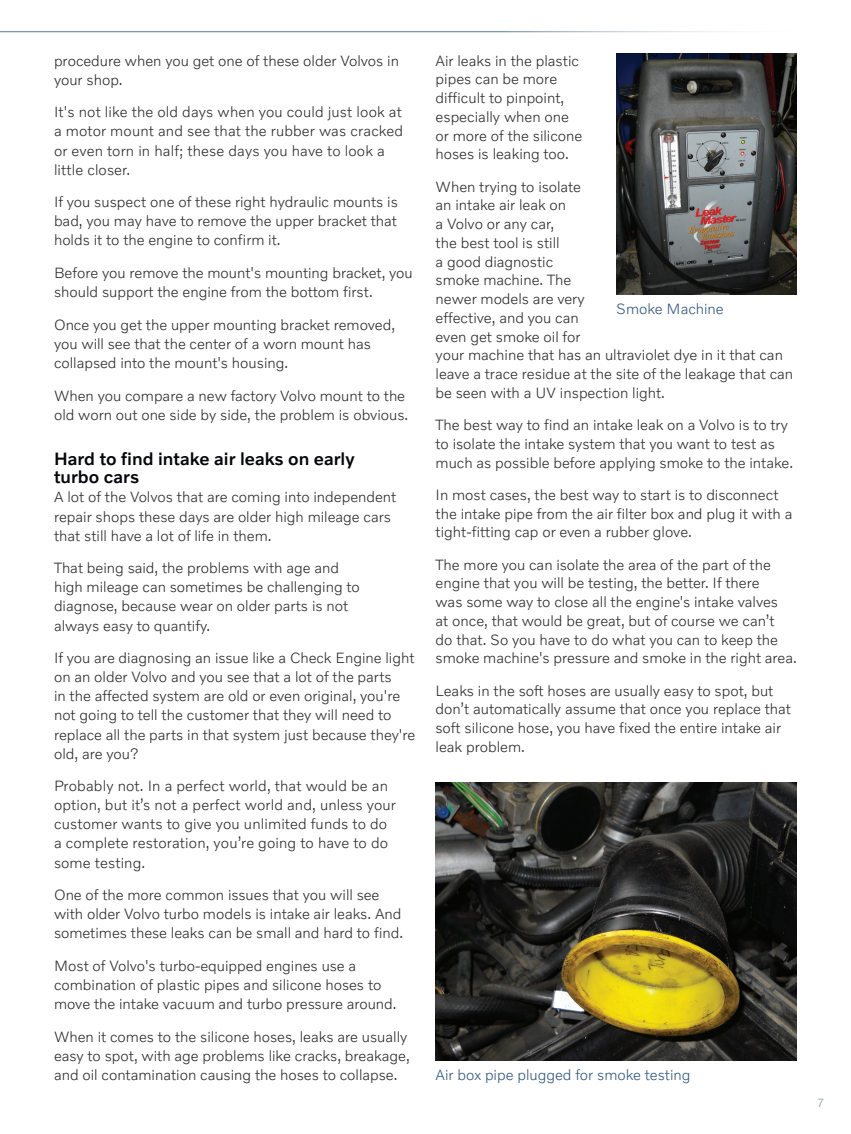
<style>
.page{position:relative;width:851px;height:1134px;background:#fff}
.page>*{position:absolute;margin:0;border:0;box-sizing:border-box;transform-origin:0 0}
.Chapter_Title{font:500 18px/18.3px "Volvo Novum";color:#05060a}
.Body_Copy__Legal{font:300 15px/19px "Volvo Novum";color:#2e2b2c}
.t1{font:300 15px "Volvo Novum";color:#34577e}
.t2{font:300 12px "Volvo Novum";color:#8396ad}
</style>
<div class="page">
<img style="left:616px;top:54px;width:180px;height:241px">
<img style="left:435px;top:782px;width:361px;height:279px">
<hr style="left:0;top:31px;width:824px;height:1px;background:#8396ad">
<p class="Body_Copy__Legal" style="left:54px;top:50px;width:346px">procedure when you get one of these older Volvos in your shop.</p>
<p class="Body_Copy__Legal" style="left:54px;top:102px;width:350px">It's not like the old days when you could just look at a motor mount and see that the rubber was cracked or even torn in half; these days you have to look a little closer.</p>
<p class="Body_Copy__Legal" style="left:54px;top:192px;width:345px;text-align:justify">If you suspect one of these right hydraulic mounts is bad, you may have to remove the upper bracket that holds it to the engine to confirm it.</p>
<p class="Body_Copy__Legal" style="left:54px;top:263px;width:360px">Before you remove the mount's mounting bracket, you should support the engine from the bottom first.</p>
<p class="Body_Copy__Legal" style="left:54px;top:315px;width:342px">Once you get the upper mounting bracket removed, you will see that the center of a worn mount has collapsed into the mount's housing.</p>
<p class="Body_Copy__Legal" style="left:54px;top:385px;width:356px">When you compare a new factory Volvo mount to the old worn out one side by side, the problem is obvious.</p>
<h2 class="Chapter_Title" style="left:54px;top:449px;width:302px">Hard to find intake air leaks on early turbo cars</h2>
<p class="Body_Copy__Legal" style="left:54px;top:487px;width:344px">A lot of the Volvos that are coming into independent repair shops these days are older high mileage cars that still have a lot of life in them.</p>
<p class="Body_Copy__Legal" style="left:54px;top:558px;width:307px">That being said, the problems with age and high mileage can sometimes be challenging to diagnose, because wear on older parts is not always easy to quantify.</p>
<p class="Body_Copy__Legal" style="left:54px;top:648px;width:363px">If you are diagnosing an issue like a Check Engine light on an older Volvo and you see that a lot of the parts<br>in the affected system are old or even original, you're not going to tell the customer that they will need to replace all the parts in that system just because they're old, are you?</p>
<p class="Body_Copy__Legal" style="left:54px;top:776px;width:343px">Probably not. In a perfect world, that would be an option, but it’s not a perfect world and, unless your customer wants to give you unlimited funds to do a complete restoration, you’re going to have to do some testing.</p>
<p class="Body_Copy__Legal" style="left:54px;top:885px;width:350px">One of the more common issues that you will see with older Volvo turbo models is intake air leaks. And sometimes these leaks can be small and hard to find.</p>
<p class="Body_Copy__Legal" style="left:54px;top:956px;width:344px">Most of Volvo's turbo-equipped engines use a combination of plastic pipes and silicone hoses to move the intake vacuum and turbo pressure around.</p>
<p class="Body_Copy__Legal" style="left:54px;top:1027px;width:357px">When it comes to the silicone hoses, leaks are usually easy to spot, with age problems like cracks, breakage, and oil contamination causing the hoses to collapse.</p>
<p class="Body_Copy__Legal" style="left:435px;top:51px;width:148px">Air leaks in the plastic pipes can be more difficult to pinpoint, especially when one or more of the silicone hoses is leaking too.</p>
<p class="Body_Copy__Legal" style="left:435px;top:177px;width:359px">When trying to isolate<br>an intake air leak on<br>a Volvo or any car,<br>the best tool is still<br>a good diagnostic<br>smoke machine. The<br>newer models are very<br>effective, and you can<br>even get smoke oil for<br>your machine that has an ultraviolet dye in it that can leave a trace residue at the site of the leakage that can be seen with a UV inspection light.</p>
<p class="Body_Copy__Legal" style="left:435px;top:415px;width:359px">The best way to find an intake leak on a Volvo is to try to isolate the intake system that you want to test as much as possible before applying smoke to the intake.</p>
<p class="Body_Copy__Legal" style="left:435px;top:485px;width:358px">In most cases, the best way to start is to disconnect the intake pipe from the air filter box and plug it with a tight-fitting cap or even a rubber glove.</p>
<p class="Body_Copy__Legal" style="left:435px;top:555px;width:363px">The more you can isolate the area of the part of the engine that you will be testing, the better. If there<br>was some way to close all the engine's intake valves<br>at once, that would be great, but of course we can’t<br>do that. So you have to do what you can to keep the smoke machine's pressure and smoke in the right area.</p>
<p class="Body_Copy__Legal" style="left:435px;top:681px;width:357px">Leaks in the soft hoses are usually easy to spot, but don’t automatically assume that once you replace that soft silicone hose, you have fixed the entire intake air leak problem.</p>
<p class="t1" style="left:616px;top:299px;width:109px">Smoke Machine</p>
<p class="t1" style="left:435px;top:1065px;width:256px">Air box pipe plugged for smoke testing</p>
<p class="t2" style="left:817px;top:1095px;width:8px">7</p>
</div>
